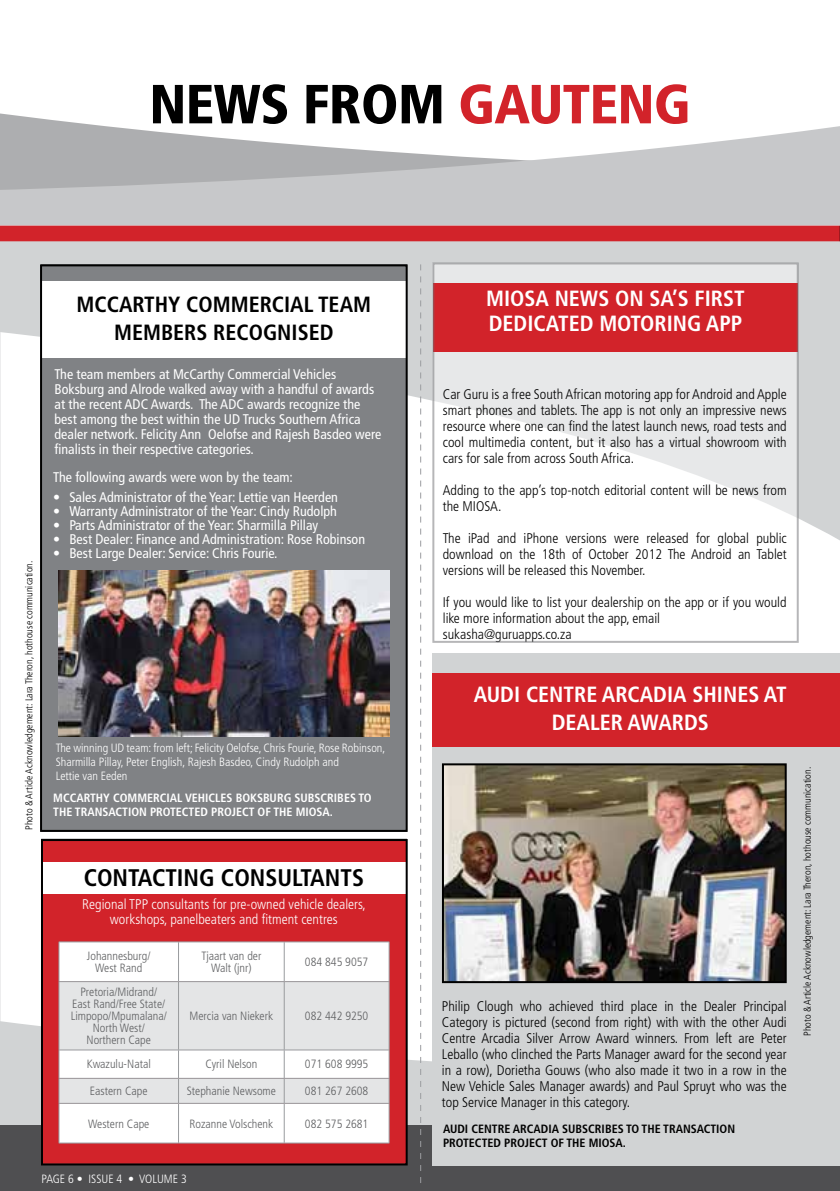
<style>
.page{position:relative;width:840px;height:1191px;background:#fff}
.page>*{position:absolute;margin:0;border:0;box-sizing:border-box;transform-origin:0 0}
.t1{font:900 condensed 55px "Frutiger LT Std";letter-spacing:-.01em;color:#000}
.t2{font:700 condensed 24px "Frutiger LT Std";color:#000}
.t3{font:700 condensed 22px/28px "Frutiger LT Std";color:#fff;text-align:center}
.t4{font:700 condensed 22px/28px "Frutiger LT Std";color:#000;text-align:center}
.t5{font:300 condensed 14px/16px "Frutiger LT Std";color:#000;text-align:justify}
.t6{font:condensed 14px/15px "Frutiger LT Std";color:#fff}
.t7{font:300 condensed 14px/15px "Frutiger LT Std";color:#fff;text-align:center}
.t8{font:300 condensed 12px/12px "Frutiger LT Std";color:#5f6062;text-align:center}
.t9{font:300 condensed 12px/14px "Frutiger LT Std";color:#fff}
.t10{font:700 condensed 12px/14px "Frutiger LT Std";color:#fff}
.t11{font:700 condensed 12px/14px "Frutiger LT Std";color:#000}
.t12{font:300 condensed 10px "Frutiger LT Std";color:#000}
.s1{color:#d2232a}
</style>
<div class="page">
<hr style="left:0;top:145px;width:1px;height:1037px;background:#ededee">
<svg style="left:0;top:773px;width:432px;height:352px"></svg>
<div style="left:0;top:1125px;width:839px;height:66px;background:#4f4f51"></div>
<svg style="left:0;top:289px;width:839px;height:253px;fill:#d1d3d4"></svg>
<svg style="left:0;top:241px;width:839px;height:48px;background:#cfcfd0"></svg>
<div style="left:0;top:225px;width:839px;height:16px;background:#d2232a"></div>
<svg style="left:839px;top:225px;width:1px;height:16px"></svg>
<svg style="left:420px;top:264px;width:1px;height:919px"></svg>
<div style="left:41px;top:839px;width:365px;height:325px;background:#d2232a"></div>
<div style="left:60px;top:942px;width:328px;height:200px;background:#fff"></div>
<svg style="left:60px;top:982px;width:328px;height:121px;background:#e9eaeb"></svg>
<hr style="left:59px;top:941px;width:119px;height:1px;background:#999b9e">
<hr style="left:59px;top:942px;width:1px;height:39px;background:#999b9e">
<hr style="left:178px;top:941px;width:106px;height:1px;background:#999b9e">
<hr style="left:178px;top:942px;width:1px;height:39px;background:#999b9e">
<hr style="left:284px;top:941px;width:105px;height:1px;background:#999b9e">
<hr style="left:284px;top:942px;width:1px;height:39px;background:#999b9e">
<hr style="left:388px;top:942px;width:1px;height:39px;background:#999b9e">
<hr style="left:59px;top:981px;width:119px;height:1px;background:#999b9e">
<hr style="left:59px;top:982px;width:1px;height:67px;background:#999b9e">
<hr style="left:178px;top:981px;width:106px;height:1px;background:#999b9e">
<hr style="left:178px;top:982px;width:1px;height:67px;background:#999b9e">
<hr style="left:284px;top:981px;width:105px;height:1px;background:#999b9e">
<hr style="left:284px;top:982px;width:1px;height:67px;background:#999b9e">
<hr style="left:388px;top:982px;width:1px;height:67px;background:#999b9e">
<hr style="left:59px;top:1049px;width:119px;height:1px;background:#999b9e">
<hr style="left:178px;top:1049px;width:106px;height:1px;background:#999b9e">
<hr style="left:284px;top:1049px;width:105px;height:1px;background:#999b9e">
<hr style="left:59px;top:1103px;width:1px;height:39px;background:#999b9e">
<hr style="left:178px;top:1103px;width:1px;height:39px;background:#999b9e">
<hr style="left:284px;top:1103px;width:1px;height:39px;background:#999b9e">
<hr style="left:388px;top:1103px;width:1px;height:39px;background:#999b9e">
<hr style="left:59px;top:1142px;width:119px;height:1px;background:#999b9e">
<hr style="left:178px;top:1142px;width:106px;height:1px;background:#999b9e">
<hr style="left:284px;top:1142px;width:105px;height:1px;background:#999b9e">
<hr style="left:59px;top:1078px;width:119px;height:1px;background:#999b9e">
<svg style="left:59px;top:1050px;width:1px;height:53px"></svg>
<hr style="left:59px;top:1103px;width:119px;height:1px;background:#999b9e">
<hr style="left:178px;top:1078px;width:106px;height:1px;background:#999b9e">
<svg style="left:178px;top:1050px;width:1px;height:53px"></svg>
<hr style="left:178px;top:1103px;width:106px;height:1px;background:#999b9e">
<hr style="left:284px;top:1078px;width:105px;height:1px;background:#999b9e">
<svg style="left:284px;top:1050px;width:1px;height:53px"></svg>
<svg style="left:388px;top:1050px;width:1px;height:53px"></svg>
<hr style="left:284px;top:1103px;width:105px;height:1px;background:#999b9e">
<div style="left:41px;top:862px;width:365px;height:31px;background:#fff"></div>
<div style="left:41px;top:839px;width:366px;height:326px;border:2px solid #000"></div>
<svg style="left:0;top:113px;width:839px;height:112px;fill:#c7c8ca"></svg>
<svg style="left:435px;top:265px;width:360px;height:277px;fill:#e7e8e9"></svg>
<div style="left:432px;top:652px;width:407px;height:513px;background:#d1d3d4"></div>
<div style="left:41px;top:264px;width:365px;height:568px;background:#808285"></div>
<div style="left:41px;top:281px;width:365px;height:77px;background:#fff"></div>
<img style="left:58px;top:570px;width:331px;height:166px">
<img style="left:444px;top:766px;width:339px;height:214px">
<div style="left:441px;top:763px;width:345px;height:220px;border:2px solid #000"></div>
<div style="left:433px;top:283px;width:364px;height:69px;background:#d2232a"></div>
<div style="left:40px;top:264px;width:367px;height:568px;border:2px solid #000"></div>
<div style="left:432px;top:673px;width:407px;height:74px;background:#d2232a"></div>
<h1 class="t1" style="left:149px;top:71px;width:542px">NEWS FROM <span class="s1">GAUTENG</span></h1>
<p class="t12" style="left:23px;top:830px;width:270px;rotate:-90deg">Photo &amp; Article Acknowledgement: Lara Theron, hothouse communication.</p>
<h3 class="t4" style="left:77px;top:291px;width:296px">MCCARTHY COMMERCIAL TEAM<br>MEMBERS RECOGNISED</h3>
<p class="t6" style="left:54px;top:367px;width:328px">The team members at McCarthy Commercial Vehicles Boksburg and Alrode walked away with a handful of awards at the recent ADC Awards. The ADC awards recognize the best among the best within the UD Trucks Southern Africa dealer network. Felicity Ann Oelofse and Rajesh Basdeo were finalists in their respective categories.</p>
<p class="t6" style="left:53px;top:470px;width:241px">The following awards were won by the team:</p>
<p class="t6" style="left:53px;top:490px;width:286px">• Sales Administrator of the Year: Lettie van Heerden</p>
<p class="t6" style="left:53px;top:504px;width:285px">• Warranty Administrator of the Year: Cindy Rudolph</p>
<p class="t6" style="left:53px;top:518px;width:266px">• Parts Administrator of the Year: Sharmilla Pillay</p>
<p class="t6" style="left:53px;top:532px;width:313px">• Best Dealer: Finance and Administration: Rose Robinson</p>
<p class="t6" style="left:53px;top:546px;width:226px">• Best Large Dealer: Service: Chris Fourie.</p>
<p class="t9" style="left:56px;top:741px;width:331px">The winning UD team: from left; Felicity Oelofse, Chris Fourie, Rose Robinson,<br>Sharmilla Pillay, Peter English, Rajesh Basdeo, Cindy Rudolph and<br>Lettie van Eeden</p>
<p class="t10" style="left:53px;top:790px;width:319px">MCCARTHY COMMERCIAL VEHICLES BOKSBURG SUBSCRIBES TO<br>THE TRANSACTION PROTECTED PROJECT OF THE MIOSA.</p>
<h2 class="t2" style="left:84px;top:864px;width:282px">CONTACTING CONSULTANTS</h2>
<p class="t7" style="left:82px;top:897px;width:285px">Regional tpp consultants for pre-owned vehicle dealers, workshops, panelbeaters and fitment centres</p>
<p class="t8" style="left:87px;top:950px;width:65px">Johannesburg/<br>West Rand</p>
<p class="t8" style="left:201px;top:950px;width:61px">Tjaart van der<br>Walt (jnr)</p>
<p class="t8" style="left:305px;top:956px;width:65px">084 845 9057</p>
<p class="t8" style="left:71px;top:986px;width:98px">Pretoria/Midrand/<br>East Rand/Free State/<br>Limpopo/Mpumalana/<br>North West/<br>Northern Cape</p>
<p class="t8" style="left:189px;top:1010px;width:85px">Mercia van Niekerk</p>
<p class="t8" style="left:305px;top:1010px;width:65px">082 442 9250</p>
<p class="t8" style="left:87px;top:1057px;width:65px">Kwazulu-Natal</p>
<p class="t8" style="left:205px;top:1057px;width:54px">Cyril Nelson</p>
<p class="t8" style="left:305px;top:1057px;width:65px">071 608 9995</p>
<p class="t8" style="left:90px;top:1085px;width:59px">Eastern Cape</p>
<p class="t8" style="left:187px;top:1085px;width:91px">Stephanie Newsome</p>
<p class="t8" style="left:305px;top:1085px;width:65px">081 267 2608</p>
<p class="t8" style="left:88px;top:1117px;width:63px">Western Cape</p>
<p class="t8" style="left:189px;top:1117px;width:85px">Rozanne Volschenk</p>
<p class="t8" style="left:305px;top:1117px;width:65px">082 575 2681</p>
<p class="t9" style="left:41px;top:1172px;width:147px">PAGE 6 • ISSUE 4 • VOLUME 3</p>
<h3 class="t3" style="left:486px;top:284px;width:83px">MIOSA NEWS</h3>
<h3 class="t3" style="left:614px;top:284px;width:91px">ON SA’S FIRST</h3>
<h3 class="t3" style="left:488px;top:310px;width:13px">DEDICATED</h3>
<h3 class="t3" style="left:599px;top:310px;width:14px">MOTORING</h3>
<h3 class="t3" style="left:705px;top:310px;width:13px">APP</h3>
<p class="t5" style="left:442px;top:386px;width:345px">Car Guru is a free South African motoring app for Android and Apple smart phones and tablets. The app is not only an impressive news resource where one can find the latest launch news, road tests and cool multimedia content, but it also has a virtual showroom with cars for sale from across South Africa.</p>
<p class="t5" style="left:442px;top:482px;width:345px">Adding to the app’s top-notch editorial content will be news from the MIOSA.</p>
<p class="t5" style="left:442px;top:530px;width:345px">The iPad and iPhone versions were released for global public download on the 18th of October 2012 The Android an Tablet versions will be released this November.</p>
<p class="t5" style="left:442px;top:594px;width:345px;text-align:left">If you would like to list your dealership on the app or if you would like more information about the app, email sukasha@guruapps.co.za</p>
<h3 class="t3" style="left:473px;top:681px;width:314px">AUDI CENTRE ARCADIA SHINES AT<br>DEALER AWARDS</h3>
<p class="t5" style="left:441px;top:998px;width:346px">Philip Clough who achieved third place in the Dealer Principal Category is pictured (second from right) with with the other Audi Centre Arcadia Silver Arrow Award winners. From left are Peter Leballo (who clinched the Parts Manager award for the second year in a row), Dorietha Gouws (who also made it two in a row in the New Vehicle Sales Manager awards) and Paul Spruyt who was the top Service Manager in this category.</p>
<p class="t11" style="left:443px;top:1121px;width:293px">AUDI CENTRE ARCADIA SUBSCRIBES TO THE TRANSACTION<br>PROTECTED PROJECT OF THE MIOSA.</p>
<p class="t12" style="left:801px;top:1036px;width:270px;rotate:-90deg">Photo &amp; Article Acknowledgement: Lara Theron, hothouse communication.</p>
</div>
